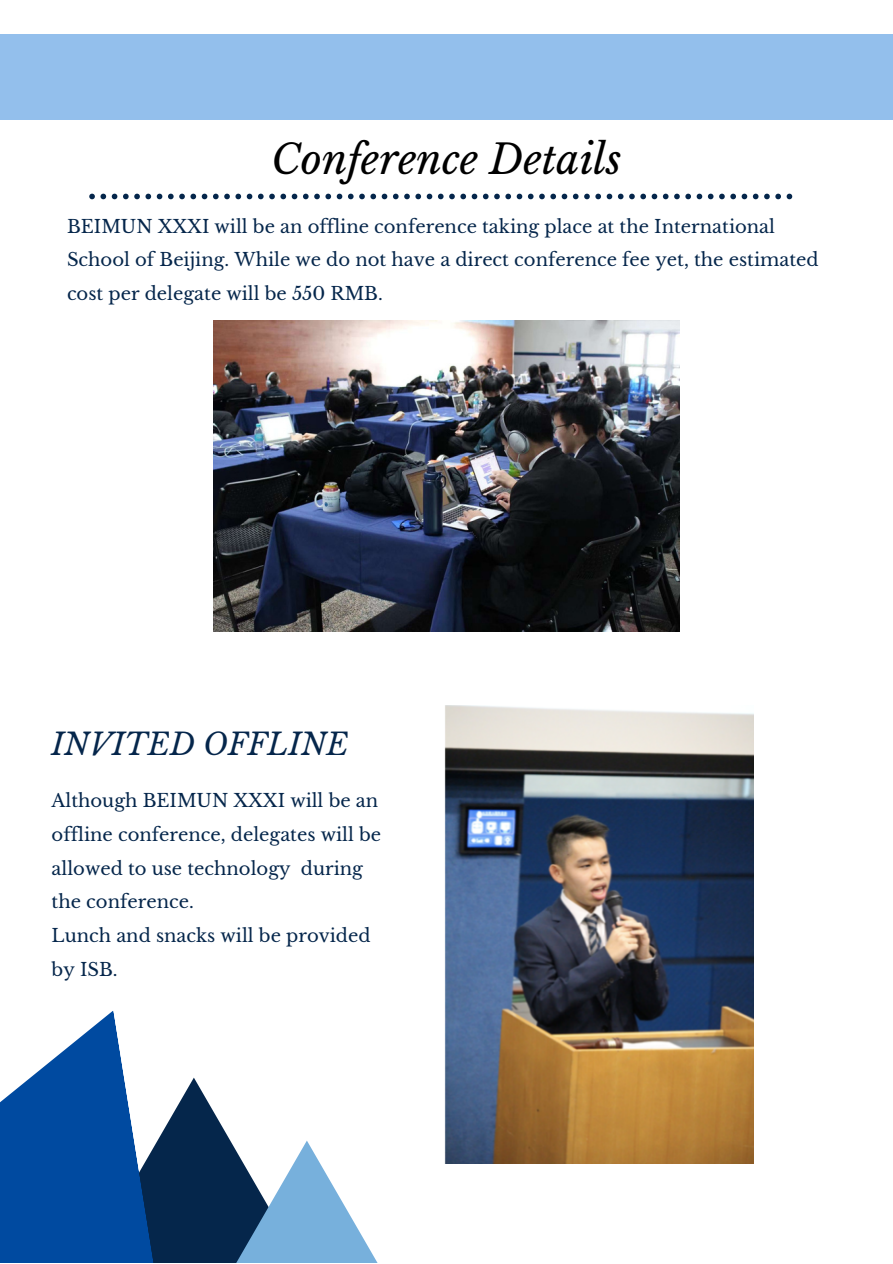
<style>
.page{position:relative;width:893px;height:1264px;background:#fff}
.page>*{position:absolute;margin:0;border:0;box-sizing:border-box;transform-origin:0 0}
.t1{font:italic 40.5px "Libre Baskerville";color:#000}
.t2{font:italic 30px "Libre Baskerville";color:#05264b}
.t3{font:18px/33.8px "Libre Baskerville";color:#05264b}
</style>
<div class="page">
<div style="left:0;top:34px;width:892px;height:86px;background:#93bfec"></div>
<svg style="left:89px;top:194px;width:703px;height:5px"></svg>
<img style="left:213px;top:321px;width:466px;height:310px">
<svg style="left:184px;top:1077px;width:46px;height:63px;fill:#05264b"></svg>
<svg style="left:0;top:1011px;width:184px;height:251px;fill:#054aa0"></svg>
<svg style="left:15px;top:1140px;width:584px;height:122px"></svg>
<img style="left:444px;top:705px;width:309px;height:458px">
<p class="t1" style="left:271px;top:135px;width:352px">Conference Details</p>
<p class="t3" style="left:67px;top:209px;width:753px">BEIMUN XXXI will be an offline conference taking place at the International<br>School of Beijing. While we do not have a direct conference fee yet, the estimated cost per delegate will be 550 RMB.</p>
<p class="t2" style="left:52px;top:725px;width:298px">INVITED OFFLINE</p>
<p class="t3" style="left:52px;top:784px;width:331px">Although BEIMUN XXXI will be an offline conference, delegates will be allowed to use technology during the conference.</p>
<p class="t3" style="left:52px;top:918px;width:320px">Lunch and snacks will be provided by ISB.</p>
</div>
